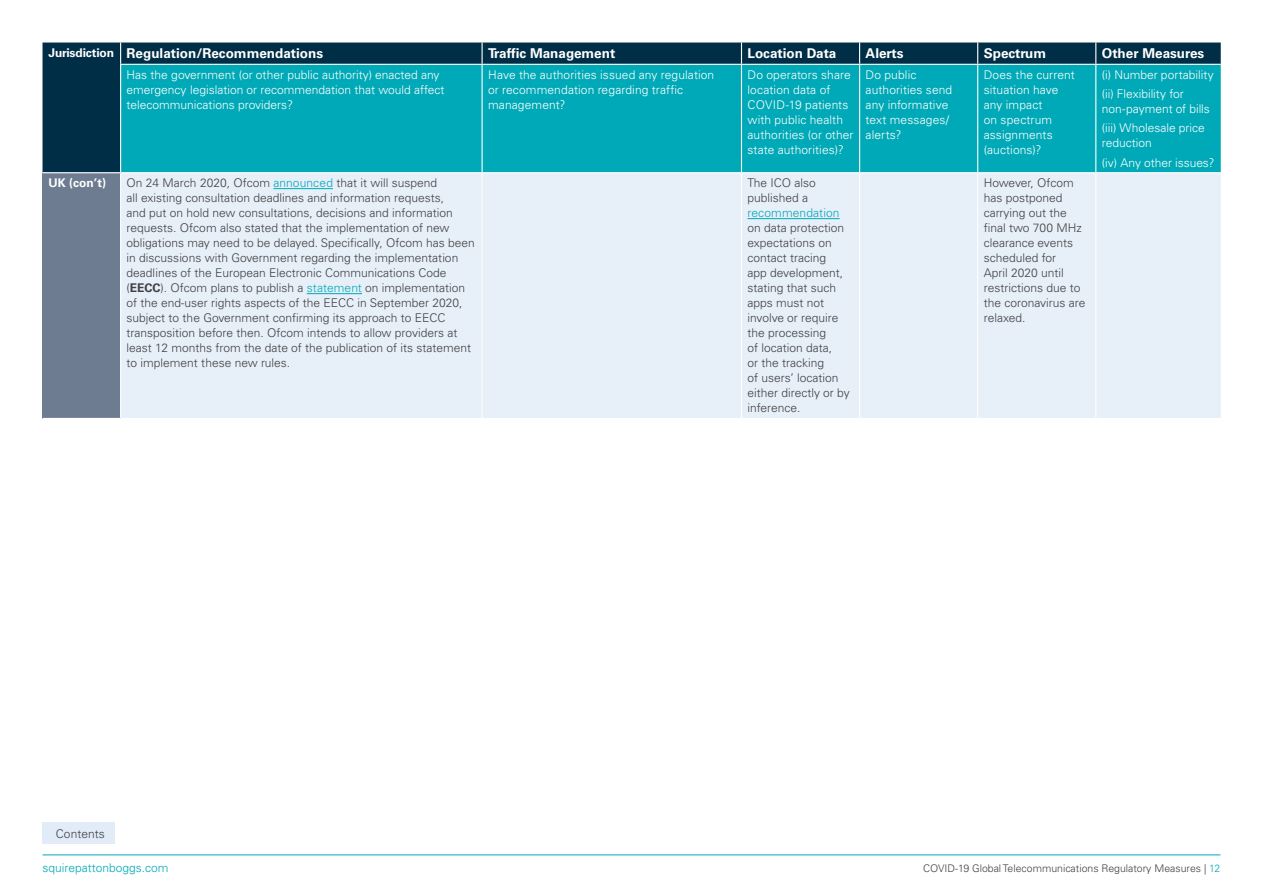
<style>
.page{position:relative;width:1263px;height:893px;background:#fff}
.page>*{position:absolute;margin:0;border:0;box-sizing:border-box;transform-origin:0 0}
.t1{font:700 13.5px "Univers LTCYR 65";color:#fff}
.t2{font:300 12px/15px "Univers LTCYR 45";color:#414042}
.t3{font:300 12px/15px "Univers LTCYR 45";letter-spacing:.005em;color:#fff}
.t4{font:300 12px "Univers LTCYR 45";color:#00a9b7}
.t5{font:700 12px "Univers LTCYR 65";color:#fff}
.t6{font:300 10.5px "Univers LTCYR 45";color:#414042}
.s1{font-size:12px}
.s2{color:#00a9b7}
.s3{font-family:"Univers LTCYR 65";font-weight:700}
</style>
<div class="page">
<hr style="left:43px;top:855px;width:1177px;height:1px;background:#00a9b7">
<div style="left:43px;top:823px;width:72px;height:21px;background:#e1ecf8"></div>
<div style="left:43px;top:43px;width:1178px;height:129px;background:#002e46"></div>
<div style="left:121px;top:65px;width:1100px;height:107px;background:#00a9b7"></div>
<div style="left:43px;top:173px;width:78px;height:245px;background:#6d7c90"></div>
<div style="left:121px;top:173px;width:1100px;height:245px;background:#e7eff9"></div>
<hr style="left:481px;top:43px;width:2px;height:21px;background:#fff">
<svg style="left:741px;top:43px;width:1px;height:21px"></svg>
<svg style="left:859px;top:43px;width:1px;height:21px"></svg>
<svg style="left:977px;top:43px;width:1px;height:21px"></svg>
<svg style="left:1095px;top:43px;width:1px;height:21px"></svg>
<svg style="left:120px;top:43px;width:1px;height:21px"></svg>
<hr style="left:120px;top:65px;width:1px;height:107px;background:#fff">
<hr style="left:120px;top:64px;width:362px;height:1px;background:#fff">
<hr style="left:482px;top:64px;width:259px;height:1px;background:#fff">
<hr style="left:741px;top:64px;width:119px;height:1px;background:#fff">
<hr style="left:860px;top:64px;width:118px;height:1px;background:#fff">
<hr style="left:978px;top:64px;width:118px;height:1px;background:#fff">
<hr style="left:1096px;top:64px;width:125px;height:1px;background:#fff">
<hr style="left:481px;top:65px;width:2px;height:107px;background:#fff">
<hr style="left:741px;top:65px;width:1px;height:107px;background:#fff">
<hr style="left:859px;top:65px;width:1px;height:107px;background:#fff">
<hr style="left:977px;top:65px;width:1px;height:107px;background:#fff">
<hr style="left:1095px;top:65px;width:1px;height:107px;background:#fff">
<hr style="left:120px;top:173px;width:1px;height:245px;background:#fff">
<hr style="left:481px;top:173px;width:2px;height:245px;background:#fff">
<hr style="left:741px;top:173px;width:1px;height:245px;background:#fff">
<hr style="left:859px;top:173px;width:1px;height:245px;background:#fff">
<hr style="left:977px;top:173px;width:1px;height:245px;background:#fff">
<hr style="left:1095px;top:173px;width:1px;height:245px;background:#fff">
<hr style="left:273px;top:188px;width:60px;height:1px;background:#00a9b7">
<hr style="left:307px;top:293px;width:55px;height:1px;background:#00a9b7">
<hr style="left:747px;top:218px;width:93px;height:1px;background:#00a9b7">
<p class="t1" style="left:49px;top:44px;width:276px"><span class="s1">Jurisdiction</span> Regulation/Recommendations</p>
<p class="t1" style="left:488px;top:44px;width:129px">Traffic Management</p>
<p class="t1" style="left:747px;top:44px;width:90px">Location Data</p>
<p class="t1" style="left:866px;top:44px;width:39px">Alerts</p>
<p class="t1" style="left:984px;top:44px;width:64px">Spectrum</p>
<p class="t1" style="left:1102px;top:44px;width:104px">Other Measures</p>
<p class="t3" style="left:127px;top:67px;width:319px">Has the government (or other public authority) enacted any emergency legislation or recommendation that would affect telecommunications providers?</p>
<p class="t3" style="left:488px;top:67px;width:228px">Have the authorities issued any regulation or recommendation regarding traffic management?</p>
<p class="t3" style="left:747px;top:67px;width:108px">Do operators share location data of<br>COVID-19 patients with public health authorities (or other state authorities)?</p>
<p class="t3" style="left:866px;top:67px;width:88px">Do public authorities send any informative text messages/ alerts?</p>
<p class="t3" style="left:984px;top:67px;width:93px">Does the current situation have any impact<br>on spectrum assignments (auctions)?</p>
<p class="t3" style="left:1102px;top:65px;width:113px;line-height:19.2px">(i) Number portability (ii) Flexibility for</p>
<p class="t3" style="left:1102px;top:99px;width:110px;line-height:19.2px">non-payment of bills (iii) Wholesale price</p>
<p class="t3" style="left:1102px;top:133px;width:114px;line-height:19.2px">reduction<br>(iv) Any other issues?</p>
<p class="t5" style="left:49px;top:175px;width:59px">UK (con’t)</p>
<p class="t2" style="left:127px;top:175px;width:350px">On 24 March 2020, Ofcom <span class="s2">announced</span> that it will suspend<br>all existing consultation deadlines and information requests,<br>and put on hold new consultations, decisions and information requests. Ofcom also stated that the implementation of new obligations may need to be delayed. Specifically, Ofcom has been in discussions with Government regarding the implementation deadlines of the European Electronic Communications Code (<span class="s3">EECC</span>). Ofcom plans to publish a <span class="s2">statement</span> on implementation of the end-user rights aspects of the EECC in September 2020, subject to the Government confirming its approach to EECC transposition before then. Ofcom intends to allow providers at least 12 months from the date of the publication of its statement to implement these new rules.</p>
<p class="t2" style="left:747px;top:175px;width:70px">The ICO also published a</p>
<p class="t4" style="left:747px;top:205px;width:94px">recommendation</p>
<p class="t2" style="left:747px;top:220px;width:104px">on data protection expectations on contact tracing<br>app development, stating that such apps must not involve or require the processing<br>of location data,<br>or the tracking<br>of users’ location either directly or by inference.</p>
<p class="t2" style="left:984px;top:175px;width:103px">However, Ofcom has postponed carrying out the final two 700 MHz clearance events scheduled for<br>April 2020 until restrictions due to the coronavirus are relaxed.</p>
<p class="t2" style="left:56px;top:826px;width:50px">Contents</p>
<p class="t4" style="left:43px;top:860px;width:128px">squirepattonboggs.com</p>
<p class="t6" style="left:923px;top:861px;width:299px">COVID-19 Global Telecommunications Regulatory Measures | <span class="s2">12</span></p>
</div>
